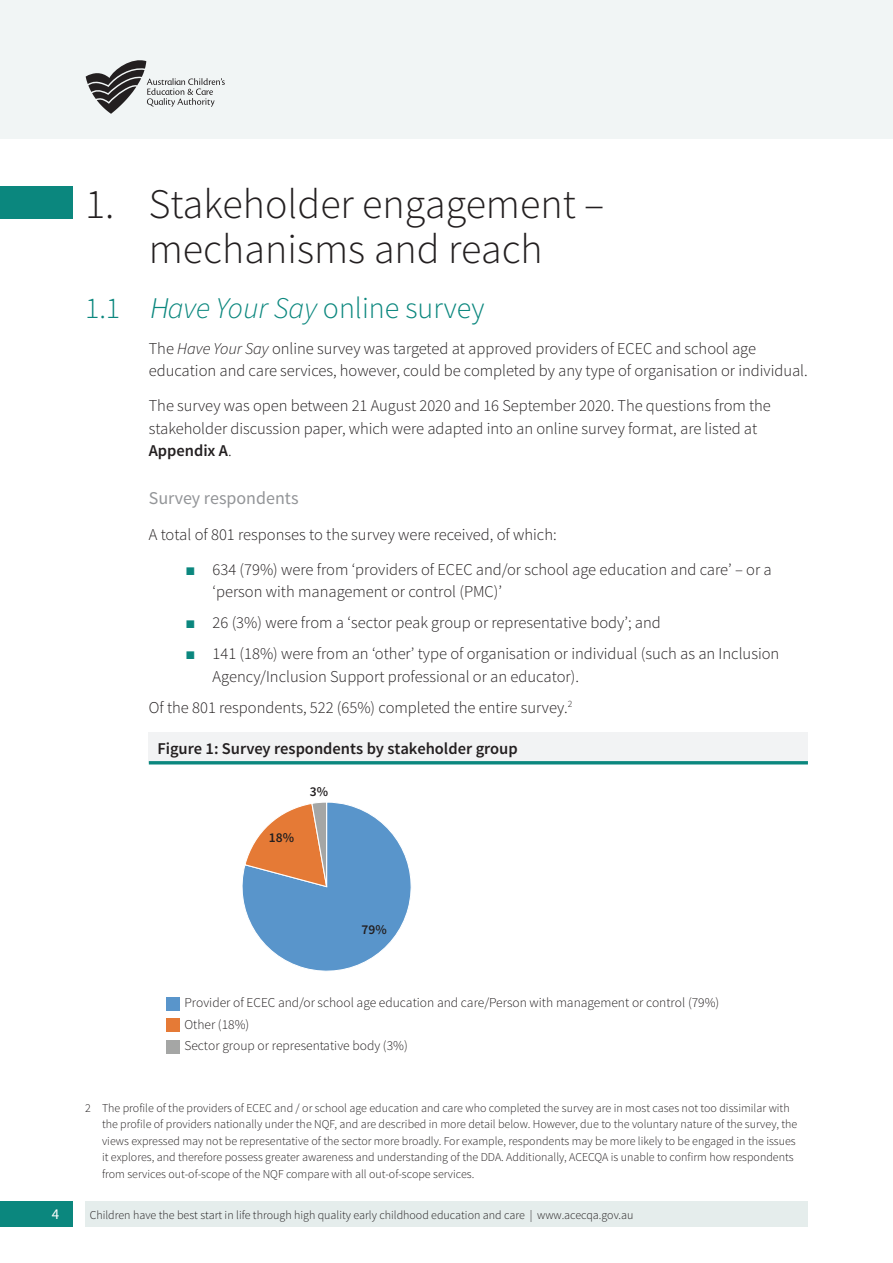
<style>
.page{position:relative;width:893px;height:1263px;background:#fff}
.page>*{position:absolute;margin:0;border:0;box-sizing:border-box;transform-origin:0 0}
.t1{font:300 42px/45px "Source Sans Pro";color:#231f20;text-align:center}
.t2{font:300 30px "Source Sans Pro";color:#0b877e}
.Heading_3{font:18px "Source Sans Pro";color:#939598}
.t3{font:300 16.5px/22.5px "Source Sans Pro";color:#231f20}
.figure-title{font:600 16.5px "Source Sans Pro";color:#231f20}
.t4{font:15px "Source Sans Pro";color:#fff}
.t5{font:300 13.5px/21.3px "Source Sans Pro";color:#231f20}
.t6{font:600 13.5px "Source Sans Pro";color:#231f20}
.footnote{font:300 12px/16.5px "Source Sans Pro";color:#231f20}
.s1{font-style:italic}
.s2{font-weight:600}
.s3{font-family:"Arial";font-weight:400;color:#0b877e}
</style>
<div class="page">
<div style="left:0;top:1201px;width:72px;height:26px;background:#0b877e"></div>
<div style="left:85px;top:1201px;width:723px;height:26px;background:#e5edec"></div>
<div style="left:0;top:186px;width:72px;height:33px;background:#0b877e"></div>
<div style="left:0;top:0;width:893px;height:138px;background:#f1f5f5"></div>
<svg style="left:86px;top:60px;width:139px;height:54px"></svg>
<div style="left:149px;top:732px;width:659px;height:30px;background:#f2f3f4"></div>
<hr style="left:149px;top:761px;width:659px;height:3px;background:#0b877e">
<div style="left:167px;top:997px;width:13px;height:14px;background:#5995cb"></div>
<div style="left:167px;top:1018px;width:13px;height:14px;background:#e57a36"></div>
<div style="left:167px;top:1040px;width:13px;height:13px;background:#a5a6a5"></div>
<svg style="left:242px;top:802px;width:169px;height:169px"></svg>
<p class="t1" style="left:85px;top:182px;width:521px">1. Stakeholder engagement – mechanisms and reach</p>
<p class="t2" style="left:85px;top:290px;width:401px">1.1 <span class="s1">H</span><span class="s1">ave Your Say</span> online survey</p>
<p class="t3" style="left:149px;top:337px;width:660px">The <span class="s1">Have Your Say</span> online survey was targeted at approved providers of ECEC and school age education and care services, however, could be completed by any type of organisation or individual.</p>
<p class="t3" style="left:149px;top:395px;width:623px">The survey was open between 21 August 2020 and 16 September 2020. The questions from the stakeholder discussion paper, which were adapted into an online survey format, are listed at<br><span class="s2">Appendix A</span>.</p>
<p class="Heading_3" style="left:149px;top:487px;width:151px">Survey respondents</p>
<p class="t3" style="left:149px;top:523px;width:409px">A total of 801 responses to the survey were received, of which:</p>
<p class="t3" style="left:213px;top:558px;width:561px;text-indent:-27px"><span class="s3">■</span> 634 (79%) were from ‘providers of ECEC and/or school age education and care’ – or a ‘person with management or control (PMC)’</p>
<p class="t3" style="left:186px;top:612px;width:477px"><span class="s3">■</span> 26 (3%) were from a ‘sector peak group or representative body’; and</p>
<p class="t3" style="left:213px;top:643px;width:568px;text-indent:-27px"><span class="s3">■</span> 141 (18%) were from an ‘other’ type of organisation or individual (such as an Inclusion<br>Agency/Inclusion Support professional or an educator).</p>
<p class="t3" style="left:149px;top:696px;width:425px">Of the 801 respondents, 522 (65%) completed the entire survey.<sup>2</sup></p>
<p class="figure-title" style="left:157px;top:738px;width:362px">Figure 1: Survey respondents by stakeholder group</p>
<p class="t6" style="left:269px;top:829px;width:27px">18%</p>
<p class="t6" style="left:310px;top:782px;width:20px">3%</p>
<p class="t6" style="left:362px;top:921px;width:27px">79%</p>
<p class="t5" style="left:184px;top:992px;width:536px">Provider of ECEC and/or school age education and care/Person with management or control (79%)<br>Other (18%)<br>Sector group or representative body (3%)</p>
<p class="footnote" style="left:102px;top:1100px;width:697px;text-indent:-17px">2 The profile of the providers of ECEC and / or school age education and care who completed the survey are in most cases not too dissimilar with the profile of providers nationally under the NQF, and are described in more detail below. However, due to the voluntary nature of the survey, the views expressed may not be representative of the sector more broadly. For example, respondents may be more likely to be engaged in the issues it explores, and therefore possess greater awareness and understanding of the DDA. Additionally, ACECQA is unable to confirm how respondents from services out-of-scope of the NQF compare with all out-of-scope services.</p>
<p class="t4" style="left:52px;top:1205px;width:9px">4</p>
<p class="footnote" style="left:90px;top:1206px;width:545px">Children have the best start in life through high quality early childhood education and care | www.acecqa.gov.au</p>
</div>
